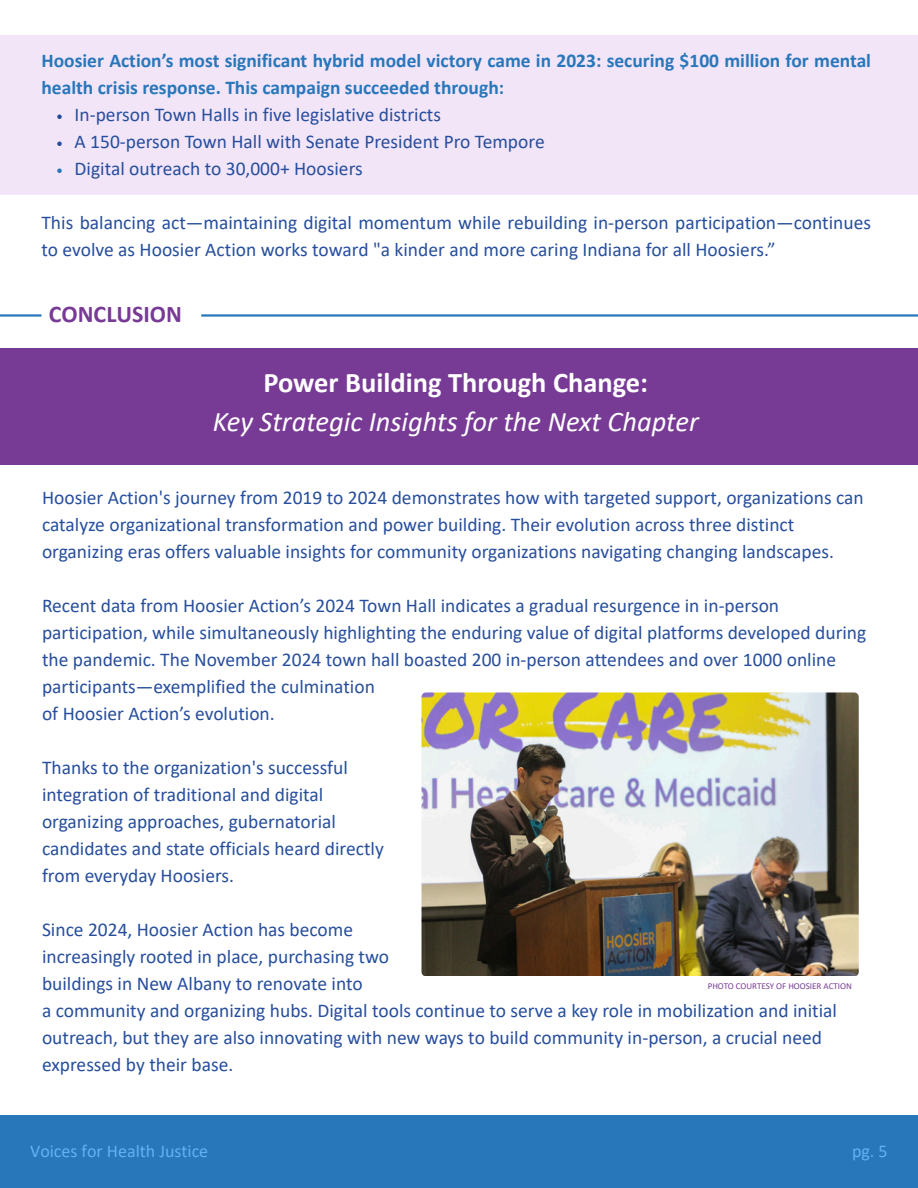
<style>
.page{position:relative;width:918px;height:1188px;background:#fff}
.page>*{position:absolute;margin:0;border:0;box-sizing:border-box;transform-origin:0 0}
.t1{font:italic 28.5px/39.3px "Calibri";color:#fff;text-align:center}
.t2{font:700 24px "Calibri";color:#783b95}
.t3{font:19.5px/27px "Calibri";color:#274e9d}
.t4{font:700 19.5px/27px "Calibri";color:#2877bb}
.t5{font:18px "Calibri";color:#63b1f4}
.t6{font:9px "Calibri";color:#783b95}
.s1{font-weight:700;font-style:normal}
</style>
<div class="page">
<div style="left:0;top:1116px;width:918px;height:72px;background:#2877bb"></div>
<div style="left:0;top:349px;width:918px;height:116px;background:#783b95"></div>
<hr style="left:201px;top:314px;width:717px;height:3px;background:#2877bb">
<hr style="left:0;top:314px;width:41px;height:3px;background:#2877bb">
<div style="left:0;top:35px;width:918px;height:159px;background:#f2e5f8"></div>
<img style="left:422px;top:692px;width:437px;height:284px;border-radius:4px">
<svg style="left:57px;top:115px;width:5px;height:4px"></svg>
<svg style="left:57px;top:142px;width:5px;height:4px"></svg>
<svg style="left:57px;top:169px;width:5px;height:4px"></svg>
<h1 class="t4" style="left:41px;top:49px;width:831px">Hoosier Action’s most significant hybrid model victory came in 2023: securing $100 million for mental health crisis response. This campaign succeeded through:</h1>
<h4 class="t3" style="left:75px;top:103px;width:368px">In-person Town Halls in five legislative districts</h4>
<h4 class="t3" style="left:75px;top:130px;width:472px">A 150-person Town Hall with Senate President Pro Tempore</h4>
<h4 class="t3" style="left:75px;top:157px;width:290px">Digital outreach to 30,000+ Hoosiers</h4>
<h4 class="t3" style="left:41px;top:211px;width:831px">This balancing act—maintaining digital momentum while rebuilding in-person participation—continues to evolve as Hoosier Action works toward "a kinder and more caring Indiana for all Hoosiers.”</h4>
<p class="t2" style="left:49px;top:304px;width:134px">CONCLUSION</p>
<p class="t1" style="left:213px;top:365px;width:488px"><span class="s1">Power Building Through Change:<br></span>Key Strategic Insights for the Next Chapter</p>
<h3 class="t3" style="left:42px;top:486px;width:823px">Hoosier Action's journey from 2019 to 2024 demonstrates how with targeted support, organizations can catalyze organizational transformation and power building. Their evolution across three distinct organizing eras offers valuable insights for community organizations navigating changing landscapes.</h3>
<p class="t3" style="left:42px;top:594px;width:826px">Recent data from Hoosier Action’s 2024 Town Hall indicates a gradual resurgence in in-person participation, while simultaneously highlighting the enduring value of digital platforms developed during the pandemic. The November 2024 town hall boasted 200 in-person attendees and over 1000 online participants—exemplified the culmination<br>of Hoosier Action’s evolution.</p>
<p class="t3" style="left:42px;top:756px;width:343px">Thanks to the organization's successful integration of traditional and digital organizing approaches, gubernatorial candidates and state officials heard directly from everyday Hoosiers.</p>
<p class="t3" style="left:42px;top:918px;width:797px">Since 2024, Hoosier Action has become<br>increasingly rooted in place, purchasing two<br>buildings in New Albany to renovate into<br>a community and organizing hubs. Digital tools continue to serve a key role in mobilization and initial outreach, but they are also innovating with new ways to build community in-person, a crucial need expressed by their base.</p>
<p class="t6" style="left:708px;top:982px;width:146px">PHOTO COURTESY OF HOOSIER ACTION</p>
<h2 class="t5" style="left:30px;top:1144px;width:180px">Voices for Health Justice</h2>
<p class="t5" style="left:852px;top:1144px;width:37px">pg. 5</p>
</div>
